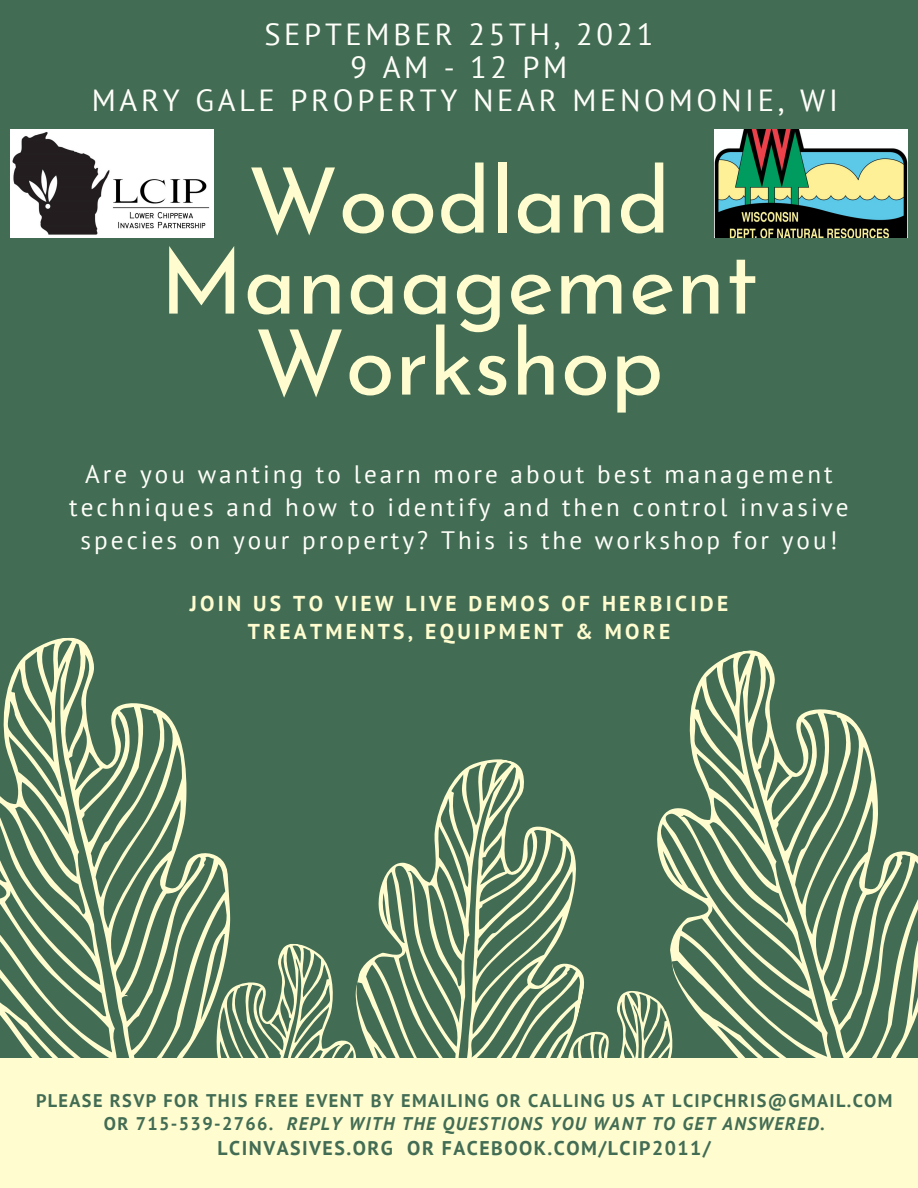
<style>
.page{position:relative;width:918px;height:1188px;background:#426c54}
.page>*{position:absolute;margin:0;border:0;box-sizing:border-box;transform-origin:0 0}
.t1{font:90.45px/81px "Josefin Sans";color:#fffdd0;text-align:center}
.t2{font:30.45px "PT Sans";letter-spacing:.12em;color:#fffff9}
.t3{font:25.2px/32.7px "PT Sans";letter-spacing:.12em;color:#fffff9;text-align:center}
.t4{font:700 21.45px/28.2px "PT Sans";letter-spacing:.15em;color:#fffdd0;text-align:center}
.t5{font:700 19.8px "PT Sans";letter-spacing:.075em;color:#426c54}
.t6{font:700 18.3px/23.7px "PT Sans";letter-spacing:.075em;color:#426c54;text-align:center}
.s1{font-style:italic}
</style>
<div class="page">
<svg style="left:0;top:637px;width:231px;height:421px"></svg>
<svg style="left:370px;top:759px;width:215px;height:299px"></svg>
<svg style="left:657px;top:650px;width:261px;height:408px"></svg>
<svg style="left:151px;top:934px;width:219px;height:124px"></svg>
<svg style="left:546px;top:991px;width:157px;height:67px"></svg>
<div style="left:0;top:1058px;width:918px;height:130px;background:#fffdd0"></div>
<img style="left:11px;top:129px;width:202px;height:108px">
<img style="left:714px;top:129px;width:194px;height:108px">
<p class="t2" style="left:264px;top:14px;width:391px">SEPTEMBER 25TH, 2021</p>
<p class="t2" style="left:351px;top:47px;width:218px">9AM-12PM</p>
<p class="t2" style="left:92px;top:80px;width:748px">MARY GALE PROPERTY NEAR MENOMONIE, WI</p>
<p class="t1" style="left:160px;top:169px;width:600px">Woodland<br>Manaagement<br>Workshop</p>
<p class="t3" style="left:69px;top:458px;width:781px">Are you wanting to learn more about best management techniques and how to identify and then control invasive species on your property? This is the workshop for you!</p>
<p class="t4" style="left:190px;top:589px;width:540px">JOIN US TO VIEW LIVE DEMOS OF HERBICIDE<br>TREATMENTS, EQUIPMENT &amp; MORE</p>
<p class="t6" style="left:36px;top:1088px;width:858px">PLEASE RSVP FOR THIS FREE EVENT BY EMAILING OR CALLING US AT LCIPCHRIS@GMAIL.COM<br>OR 715-539-2766. <span class="s1">REPLY WITH THE QUESTIONS YOU WANT TO GET ANSWERED</span>.</p>
<p class="t5" style="left:218px;top:1135px;width:495px">LCINVASIVES.ORG OR FACEBOOK.COM/LCIP2011/</p>
</div>
